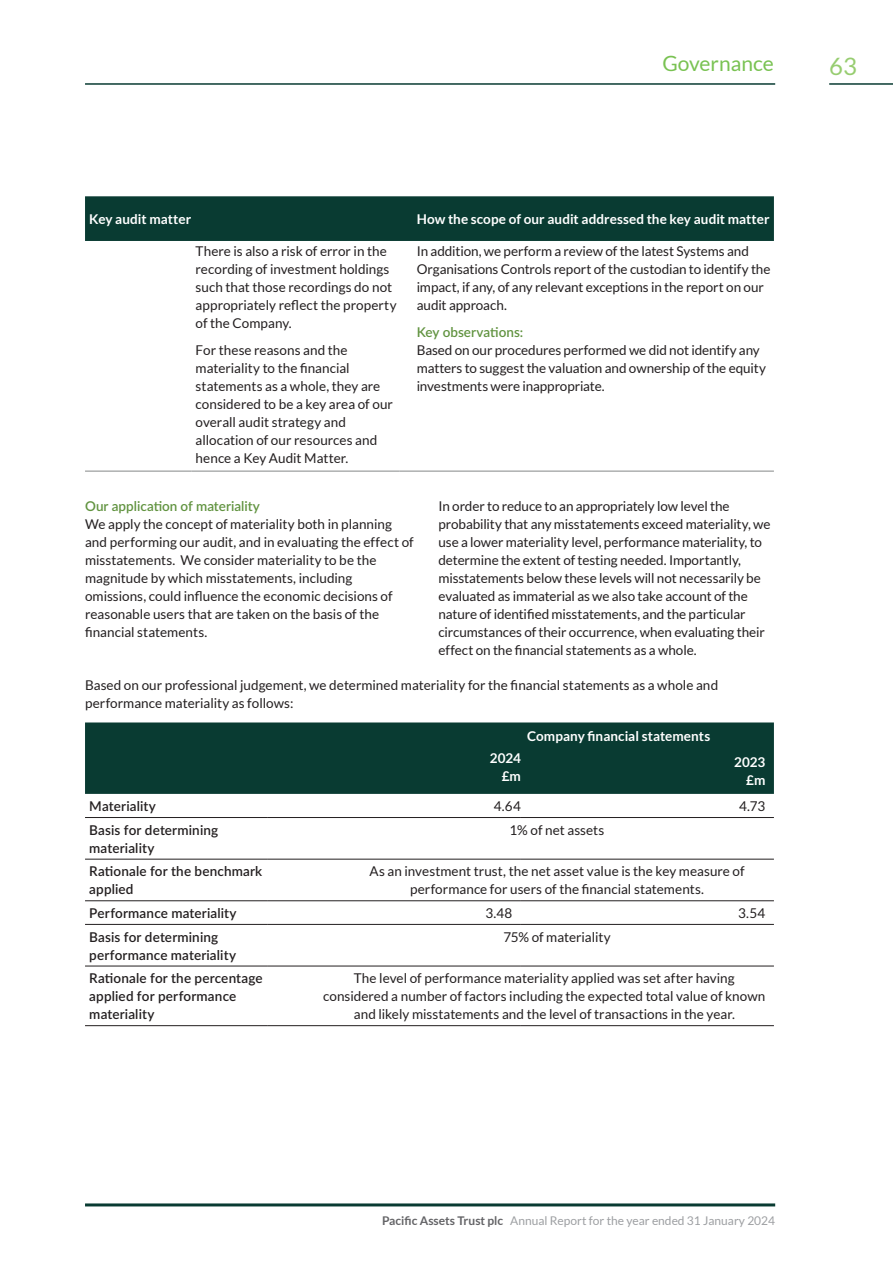
<style>
.page{position:relative;width:893px;height:1263px;background:#fff}
.page>*{position:absolute;margin:0;border:0;box-sizing:border-box;transform-origin:0 0}
.t1{font:24px "Lato";color:#97cd70}
.t2{font:21px "Lato";color:#79c252}
.t3{font:13.5px/18px "Lato";color:#231f20}
.t4{font:600 13.5px/18px "Lato";letter-spacing:.01em;color:#231f20}
.t5{font:700 13.5px/18px "Lato";letter-spacing:.005em;color:#fff;text-align:right}
.t6{font:600 13.5px "Lato";color:#619340}
.t7{font:12px "Lato";color:#9d9fa2}
.s1{font-weight:700;color:#636366}
</style>
<div class="page">
<hr style="left:85px;top:1203px;width:690px;height:3px;background:#093b32">
<hr style="left:85px;top:83px;width:690px;height:2px;background:#093b32">
<hr style="left:829px;top:83px;width:64px;height:2px;background:#093b32">
<div style="left:85px;top:196px;width:689px;height:45px;background:#093b32"></div>
<hr style="left:85px;top:471px;width:106px;height:1px;background:#929595">
<hr style="left:191px;top:471px;width:209px;height:1px;background:#929595">
<hr style="left:400px;top:471px;width:374px;height:1px;background:#929595">
<div style="left:85px;top:722px;width:689px;height:72px;background:#093b32"></div>
<hr style="left:85px;top:817px;width:183px;height:1px;background:#231f20">
<hr style="left:268px;top:817px;width:253px;height:1px;background:#231f20">
<hr style="left:521px;top:817px;width:253px;height:1px;background:#231f20">
<hr style="left:85px;top:859px;width:183px;height:1px;background:#231f20">
<hr style="left:268px;top:859px;width:253px;height:1px;background:#231f20">
<hr style="left:521px;top:859px;width:253px;height:1px;background:#231f20">
<hr style="left:85px;top:900px;width:183px;height:1px;background:#231f20">
<hr style="left:268px;top:900px;width:253px;height:1px;background:#231f20">
<hr style="left:521px;top:900px;width:253px;height:1px;background:#231f20">
<hr style="left:85px;top:924px;width:183px;height:1px;background:#231f20">
<hr style="left:268px;top:924px;width:253px;height:1px;background:#231f20">
<hr style="left:521px;top:924px;width:253px;height:1px;background:#231f20">
<hr style="left:85px;top:966px;width:183px;height:1px;background:#231f20">
<hr style="left:268px;top:966px;width:253px;height:1px;background:#231f20">
<hr style="left:521px;top:966px;width:253px;height:1px;background:#231f20">
<hr style="left:85px;top:1025px;width:183px;height:1px;background:#231f20">
<hr style="left:268px;top:1025px;width:253px;height:1px;background:#231f20">
<hr style="left:521px;top:1025px;width:253px;height:1px;background:#231f20">
<h2 class="t2" style="left:662px;top:51px;width:113px">Governance</h2>
<h1 class="t1" style="left:829px;top:53px;width:29px">63</h1>
<p class="t5" style="left:89px;top:210px;width:103px">Key audit matter</p>
<p class="t5" style="left:417px;top:210px;width:354px">How the scope of our audit addressed the key audit matter</p>
<p class="t3" style="left:196px;top:242px;width:202px">There is also a risk of error in the recording of investment holdings such that those recordings do not appropriately reflect the property of the Company.</p>
<p class="t3" style="left:196px;top:341px;width:199px">For these reasons and the materiality to the financial statements as a whole, they are considered to be a key area of our overall audit strategy and allocation of our resources and hence a Key Audit Matter.</p>
<p class="t3" style="left:417px;top:242px;width:355px">In addition, we perform a review of the latest Systems and Organisations Controls report of the custodian to identify the impact, if any, of any relevant exceptions in the report on our audit approach.</p>
<p class="t6" style="left:417px;top:322px;width:108px">Key observations:</p>
<p class="t3" style="left:417px;top:341px;width:351px">Based on our procedures performed we did not identify any matters to suggest the valuation and ownership of the equity investments were inappropriate.</p>
<p class="t6" style="left:85px;top:496px;width:176px">Our application of materiality</p>
<p class="t3" style="left:85px;top:515px;width:330px">We apply the concept of materiality both in planning and performing our audit, and in evaluating the effect of misstatements. We consider materiality to be the magnitude by which misstatements, including omissions, could influence the economic decisions of reasonable users that are taken on the basis of the financial statements.</p>
<p class="t3" style="left:438px;top:497px;width:334px">In order to reduce to an appropriately low level the probability that any misstatements exceed materiality, we use a lower materiality level, performance materiality, to determine the extent of testing needed. Importantly, misstatements below these levels will not necessarily be evaluated as immaterial as we also take account of the nature of identified misstatements, and the particular circumstances of their occurrence, when evaluating their effect on the financial statements as a whole.</p>
<p class="t3" style="left:85px;top:676px;width:635px">Based on our professional judgement, we determined materiality for the financial statements as a whole and performance materiality as follows:</p>
<p class="t5" style="left:527px;top:726px;width:185px">Company financial statements</p>
<p class="t5" style="left:490px;top:749px;width:33px">2024 £m</p>
<p class="t5" style="left:734px;top:753px;width:33px">2023 £m</p>
<p class="t4" style="left:89px;top:797px;width:68px">Materiality</p>
<p class="t3" style="left:494px;top:797px;width:29px">4.64</p>
<p class="t3" style="left:739px;top:797px;width:28px">4.73</p>
<p class="t4" style="left:89px;top:820px;width:130px">Basis for determining materiality</p>
<p class="t3" style="left:510px;top:821px;width:96px">1% of net assets</p>
<p class="t4" style="left:89px;top:862px;width:175px">Rationale for the benchmark applied</p>
<p class="t3" style="left:369px;top:862px;width:377px;text-align:center">As an investment trust, the net asset value is the key measure of performance for users of the financial statements.</p>
<p class="t4" style="left:89px;top:903px;width:149px">Performance materiality</p>
<p class="t3" style="left:485px;top:904px;width:29px">3.48</p>
<p class="t3" style="left:738px;top:904px;width:29px">3.54</p>
<p class="t4" style="left:89px;top:927px;width:148px">Basis for determining performance materiality</p>
<p class="t3" style="left:503px;top:928px;width:109px">75% of materiality</p>
<p class="t4" style="left:89px;top:969px;width:175px">Rationale for the percentage applied for performance materiality</p>
<p class="t3" style="left:323px;top:969px;width:444px;text-align:center">The level of performance materiality applied was set after having considered a number of factors including the expected total value of known and likely misstatements and the level of transactions in the year.</p>
<p class="t7" style="left:382px;top:1213px;width:395px"><span class="s1">Pacific Assets Trust plc</span> Annual Report for the year ended 31 January 2024</p>
</div>
